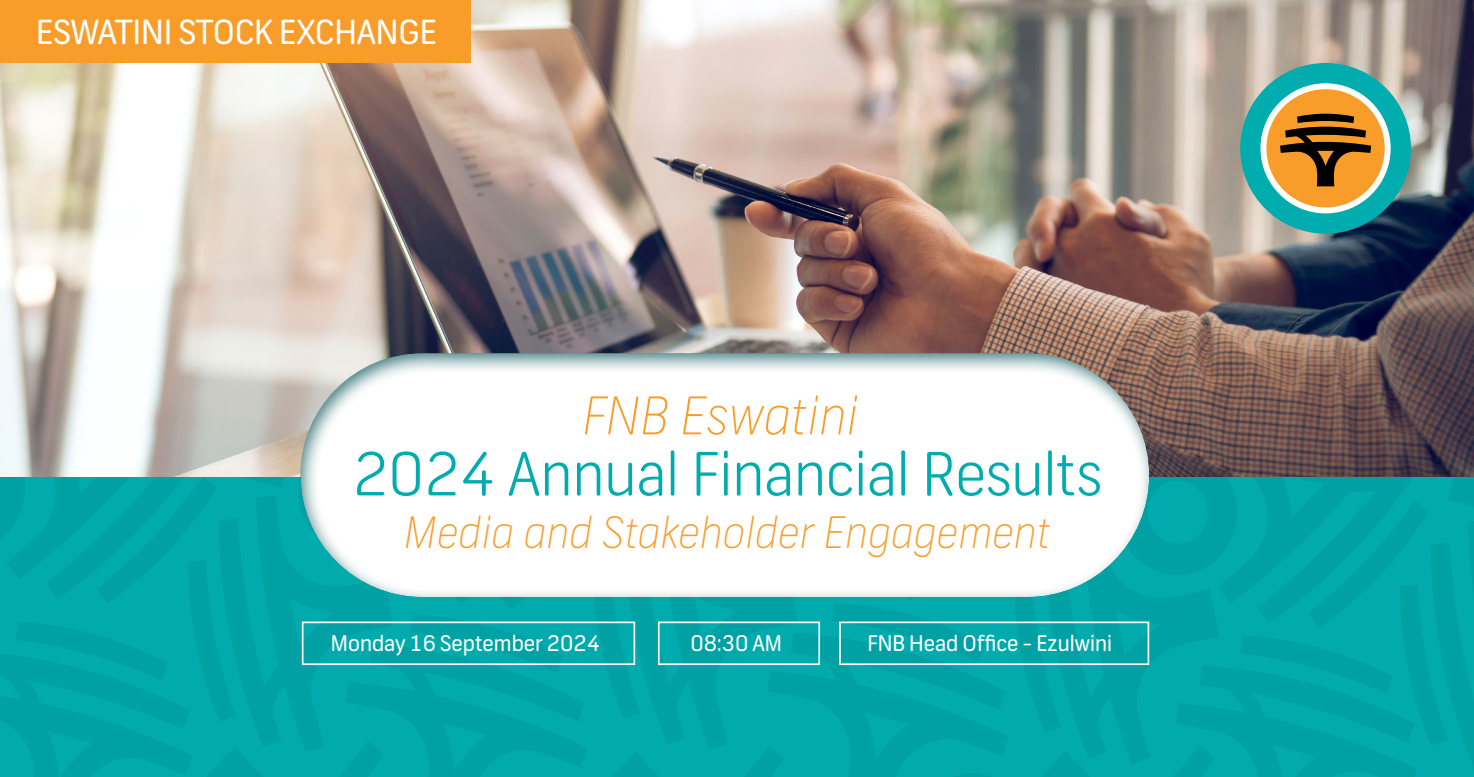
<style>
.page{position:relative;width:1474px;height:777px;background:#fff}
.page>*{position:absolute;margin:0;border:0;box-sizing:border-box;transform-origin:0 0}
.t1{font:300 59.5px "FNB Sans";color:#00acae}
.t2{font:italic 100 52.5px "FNB Sans";color:#f99d2a}
.t3{font:italic 100 43.75px "FNB Sans";color:#f99d2a}
.t4{font:33.25px "FNB Sans";color:#fff}
.t5{font:21.53px "FNB Sans";color:#fff}
</style>
<div class="page">
<svg style="left:0;top:477px;width:1473px;height:300px;background:#00a5a8"></svg>
<img style="left:0;top:0;width:1473px;height:477px">
<div style="left:1240px;top:63px;width:170px;height:171px;background:#00acae;border-radius:50%"></div>
<svg style="left:1260px;top:83px;width:130px;height:130px"></svg>
<div style="left:0;top:0;width:470px;height:63px;background:#f99d2a"></div>
<svg style="left:301px;top:621px;width:335px;height:45px;background:#15adaf"></svg>
<svg style="left:657px;top:621px;width:164px;height:45px;background:#17adb0"></svg>
<svg style="left:838px;top:621px;width:312px;height:45px;background:#13acae"></svg>
<div style="left:284px;top:340px;width:880px;height:258px;background:#045155;opacity:.75"></div>
<h3 class="t4" style="left:36px;top:12px;width:402px">ESWATINI STOCK EXCHANGE</h3>
<h2 class="t2" style="left:582px;top:384px;width:277px">FNB Eswatini</h2>
<h1 class="t1" style="left:352px;top:438px;width:751px">2024 Annual Financial Results</h1>
<h3 class="t3" style="left:404px;top:506px;width:648px">Media and Stakeholder Engagement</h3>
<p class="t5" style="left:331px;top:630px;width:271px">Monday 16 September 2024</p>
<p class="t5" style="left:690px;top:630px;width:93px">08:30 AM</p>
<p class="t5" style="left:867px;top:630px;width:246px">FNB Head Office - Ezulwini</p>
</div>
